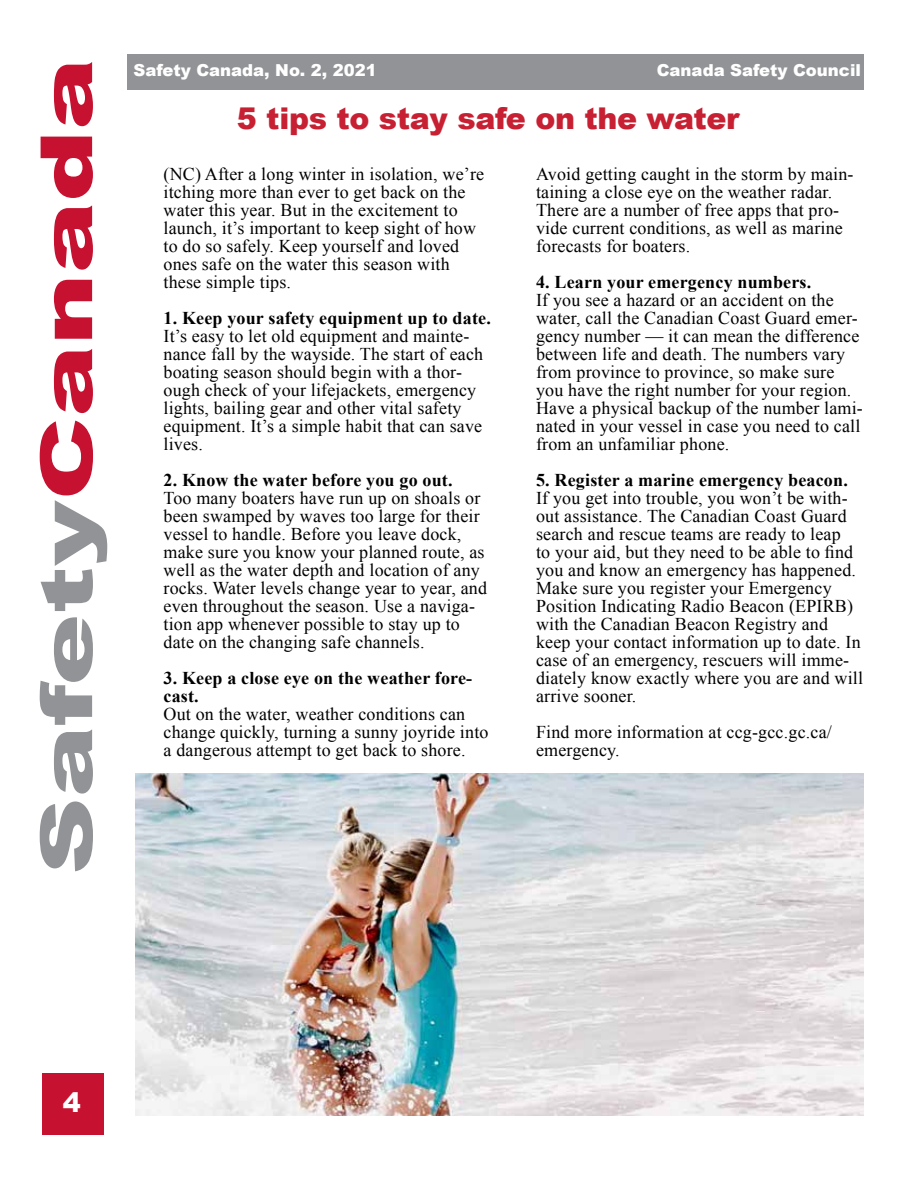
<style>
.page{position:relative;width:918px;height:1188px;background:#fff}
.page>*{position:absolute;margin:0;border:0;box-sizing:border-box;transform-origin:0 0}
.t1{font:900 72px "Arial";color:#919396;scale:1.49 1}
.t2{font:900 30px "Arial";letter-spacing:-.01em;color:#c72032}
.t3{font:900 27px "Arial";color:#fff}
.t4{font:18px/18px "Times New Roman";letter-spacing:.01em;color:#000}
.t5{font:700 18px/18px "Times New Roman";letter-spacing:.01em;color:#000}
.t6{font:900 16.5px "Arial";color:#fff}
.s1{color:#c61130}
</style>
<div class="page">
<div style="left:128px;top:54px;width:736px;height:36px;background:#919396"></div>
<div style="left:43px;top:1074px;width:61px;height:61px;background:#c61130"></div>
<img style="left:135px;top:774px;width:729px;height:342px">
<h1 class="t1" style="left:14px;top:875px;width:550px;rotate:-90deg">Safety<span class="s1">Canada</span></h1>
<p class="t6" style="left:134px;top:58px;width:245px">Safety Canada, No. 2, 2021</p>
<p class="t6" style="left:657px;top:58px;width:206px">Canada Safety Council</p>
<h2 class="t2" style="left:237px;top:97px;width:504px">5 tips to stay safe on the water</h2>
<p class="t4" style="left:164px;top:165px;width:322px">(NC) After a long winter in isolation, we’re itching more than ever to get back on the water this year. But in the excitement to launch, it’s important to keep sight of how to do so safely. Keep yourself and loved ones safe on the water this season with these simple tips.</p>
<p class="t5" style="left:164px;top:309px;width:329px">1. Keep your safety equipment up to date.</p>
<p class="t4" style="left:164px;top:327px;width:321px">It’s easy to let old equipment and mainte&shy;nance fall by the wayside. The start of each boating season should begin with a thor&shy;ough check of your lifejackets, emergency lights, bailing gear and other vital safety equipment. It’s a simple habit that can save lives.</p>
<p class="t5" style="left:164px;top:471px;width:291px">2. Know the water before you go out.</p>
<p class="t4" style="left:164px;top:489px;width:325px">Too many boaters have run up on shoals or been swamped by waves too large for their vessel to handle. Before you leave dock, make sure you know your planned route, as well as the water depth and location of any rocks. Water levels change year to year, and even throughout the season. Use a naviga&shy;tion app whenever possible to stay up to date on the changing safe channels.</p>
<p class="t5" style="left:164px;top:669px;width:310px">3. Keep a close eye on the weather fore&shy;cast.</p>
<p class="t4" style="left:164px;top:705px;width:327px">Out on the water, weather conditions can change quickly, turning a sunny joyride into a dangerous attempt to get back to shore.</p>
<p class="t4" style="left:536px;top:165px;width:319px">Avoid getting caught in the storm by main&shy;taining a close eye on the weather radar.<br>There are a number of free apps that pro&shy;vide current conditions, as well as marine forecasts for boaters.</p>
<p class="t5" style="left:536px;top:273px;width:277px">4. Learn your emergency numbers.</p>
<p class="t4" style="left:536px;top:291px;width:328px">If you see a hazard or an accident on the water, call the Canadian Coast Guard emer&shy;gency number — it can mean the difference between life and death. The numbers vary from province to province, so make sure you have the right number for your region.<br>Have a physical backup of the number lami&shy;nated in your vessel in case you need to call from an unfamiliar phone.</p>
<p class="t5" style="left:536px;top:471px;width:313px">5. Register a marine emergency beacon.</p>
<p class="t4" style="left:536px;top:489px;width:328px">If you get into trouble, you won’t be with&shy;out assistance. The Canadian Coast Guard search and rescue teams are ready to leap<br>to your aid, but they need to be able to find you and know an emergency has happened.<br>Make sure you register your Emergency Position Indicating Radio Beacon (EPIRB) with the Canadian Beacon Registry and keep your contact information up to date. In case of an emergency, rescuers will imme&shy;diately know exactly where you are and will arrive sooner.</p>
<p class="t4" style="left:536px;top:723px;width:297px">Find more information at ccg-gcc.gc.ca/ emergency.</p>
<h3 class="t3" style="left:63px;top:1083px;width:20px">4</h3>
</div>
